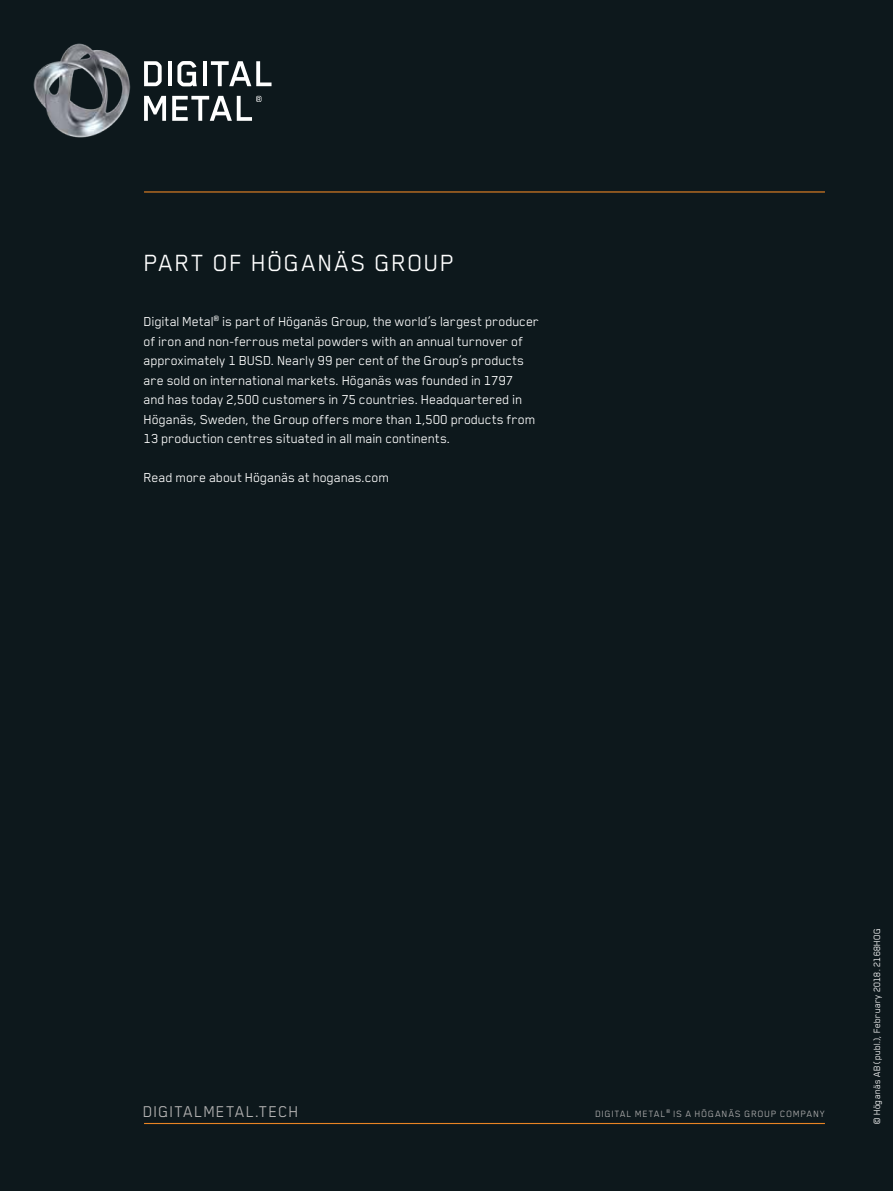
<style>
.page{position:relative;width:893px;height:1191px;background:#0d181c}
.page>*{position:absolute;margin:0;border:0;box-sizing:border-box;transform-origin:0 0}
.t1{font:27px "Blender";letter-spacing:.05em;color:#fff}
.t2{font:18px "Blender";letter-spacing:.055em;color:#b3b2b2}
.t3{font:15px/19.5px "Blender";letter-spacing:-.01em;color:#fff}
.t4{font:10.5px "Blender";letter-spacing:.005em;color:#fff}
.t5{font:10.5px "Blender";letter-spacing:.075em;color:#b3b2b2}
</style>
<div class="page">
<svg style="left:144px;top:61px;width:18px;height:25px"></svg>
<hr style="left:168px;top:61px;width:3px;height:25px;background:#fff">
<svg style="left:177px;top:61px;width:20px;height:25px"></svg>
<hr style="left:203px;top:61px;width:3px;height:25px;background:#fff">
<svg style="left:211px;top:61px;width:61px;height:25px"></svg>
<svg style="left:144px;top:96px;width:22px;height:25px"></svg>
<svg style="left:172px;top:96px;width:89px;height:25px"></svg>
<img style="left:34px;top:43px;width:97px;height:95px">
<hr style="left:144px;top:191px;width:681px;height:1px;background:#e88424">
<hr style="left:144px;top:1123px;width:681px;height:1px;background:#e88424">
<h1 class="t1" style="left:144px;top:249px;width:312px">PART OF HÖGANÄS GROUP</h1>
<p class="t3" style="left:144px;top:311px;width:397px">Digital Metal<sup>®</sup> is part of Höganäs Group, the world’s largest producer of iron and non-ferrous metal powders with an annual turnover of approximately 1 BUSD. Nearly 99 per cent of the Group’s products are sold on international markets. Höganäs was founded in 1797<br>and has today 2,500 customers in 75 countries. Headquartered in Höganäs, Sweden, the Group offers more than 1,500 products from 13 production centres situated in all main continents.</p>
<p class="t3" style="left:144px;top:467px;width:247px">Read more about Höganäs at hoganas.com</p>
<p class="t2" style="left:143px;top:1101px;width:157px">DIGITALMETAL.TECH</p>
<p class="t5" style="left:595px;top:1108px;width:231px">DIGITAL METAL<sup>®</sup> IS A HÖGANÄS GROUP COMPANY</p>
<p class="t4" style="left:871px;top:1124px;width:198px;rotate:-90deg">© Höganäs AB (publ.), February 2018. 2168HOG</p>
</div>
